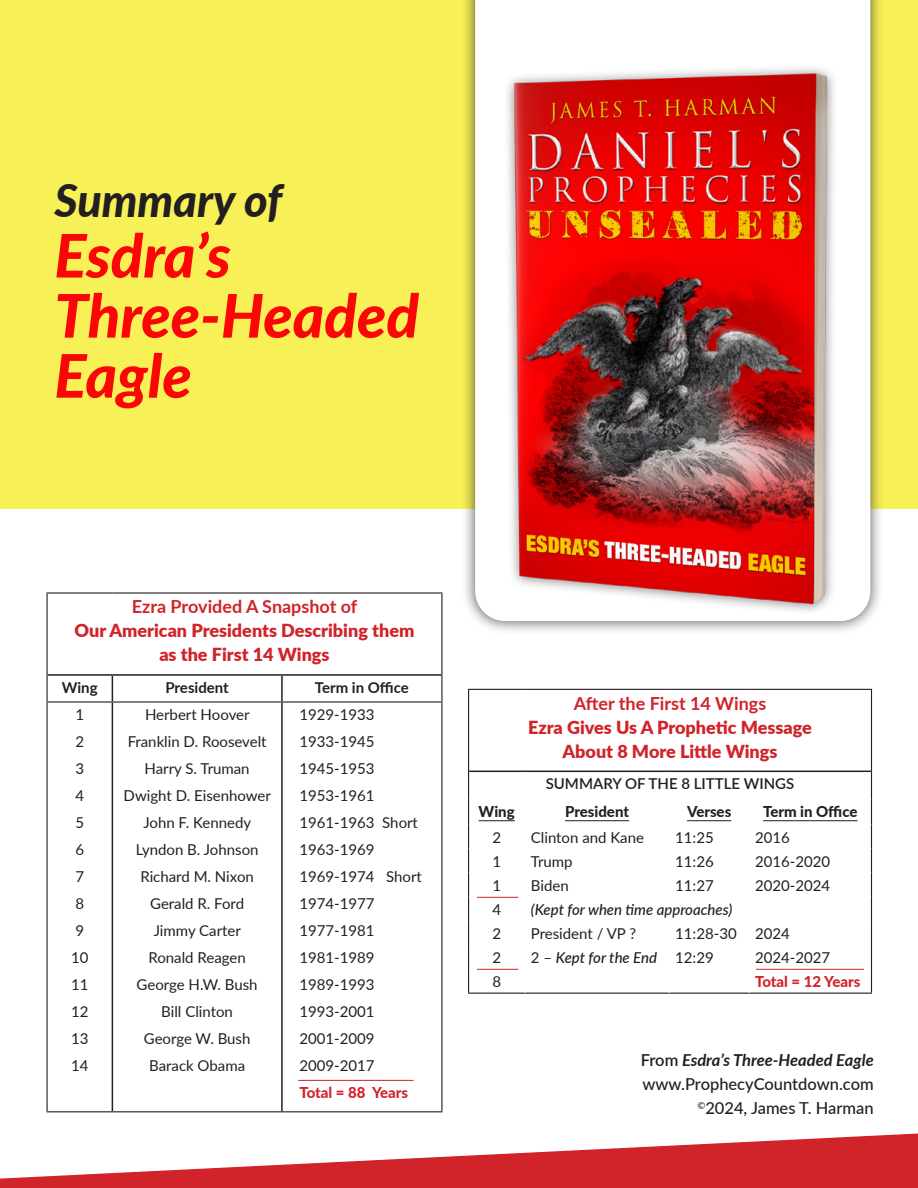
<style>
.page{position:relative;width:918px;height:1188px;background:#fff}
.page>*{position:absolute;margin:0;border:0;box-sizing:border-box;transform-origin:0 0}
.t1{font:italic 800 60px "Lato";color:#fc0506}
.t2{font:italic 800 45px "Lato";color:#231f20}
.t3{font:900 18px "Lato";color:#d1232a}
.t4{font:700 18px "Lato";color:#d1232a}
.t5{font:500 16.5px "Lato";color:#231f20}
.t6{font:italic 700 16.5px "Lato";color:#231f20}
.t7{font:15px "Lato";color:#231f20}
.t8{font:italic 500 15px "Lato";color:#231f20}
.t9{font:800 15px "Lato";color:#231f20}
.t10{font:800 15px "Lato";color:#d1232a}
.t11{font:700 15px "Lato";color:#231f20}
.t12{font:600 15px "Lato";color:#231f20}
.s1{font-weight:400;font-style:normal}
.s2{font-weight:600;font-style:normal}
</style>
<div class="page">
<div style="left:0;top:0;width:918px;height:508px;background:#f8f057"></div>
<svg style="left:0;top:1133px;width:918px;height:55px"></svg>
<div style="left:462px;top:0;width:422px;height:635px;background:#231f20;opacity:.75"></div>
<div style="left:475px;top:0;width:395px;height:621px;background:#fff"></div>
<hr style="left:48px;top:674px;width:64px;height:2px;background:#231f20">
<hr style="left:112px;top:674px;width:170px;height:2px;background:#231f20">
<svg style="left:112px;top:676px;width:1px;height:25px"></svg>
<hr style="left:282px;top:674px;width:159px;height:2px;background:#231f20">
<hr style="left:281px;top:676px;width:2px;height:25px;background:#231f20">
<hr style="left:112px;top:703px;width:1px;height:408px;background:#231f20">
<hr style="left:281px;top:703px;width:2px;height:408px;background:#231f20">
<hr style="left:46px;top:592px;width:66px;height:2px;background:#231f20">
<hr style="left:46px;top:594px;width:2px;height:81px;background:#231f20">
<hr style="left:112px;top:592px;width:170px;height:2px;background:#231f20">
<hr style="left:282px;top:592px;width:161px;height:2px;background:#231f20">
<hr style="left:441px;top:594px;width:1px;height:81px;background:#231f20">
<hr style="left:46px;top:675px;width:2px;height:26px;background:#231f20">
<svg style="left:441px;top:675px;width:1px;height:26px"></svg>
<hr style="left:46px;top:701px;width:66px;height:2px;background:#231f20">
<hr style="left:46px;top:703px;width:2px;height:408px;background:#231f20">
<hr style="left:112px;top:701px;width:170px;height:2px;background:#231f20">
<hr style="left:282px;top:701px;width:161px;height:2px;background:#231f20">
<hr style="left:441px;top:703px;width:1px;height:408px;background:#231f20">
<hr style="left:46px;top:1111px;width:66px;height:1px;background:#231f20">
<hr style="left:112px;top:1111px;width:170px;height:1px;background:#231f20">
<hr style="left:282px;top:1111px;width:161px;height:1px;background:#231f20">
<hr style="left:469px;top:771px;width:56px;height:1px;background:#231f20">
<hr style="left:525px;top:771px;width:144px;height:1px;background:#231f20">
<hr style="left:669px;top:771px;width:80px;height:1px;background:#231f20">
<hr style="left:749px;top:771px;width:122px;height:1px;background:#231f20">
<hr style="left:468px;top:689px;width:57px;height:1px;background:#231f20">
<hr style="left:468px;top:690px;width:1px;height:81px;background:#231f20">
<hr style="left:525px;top:689px;width:144px;height:1px;background:#231f20">
<hr style="left:669px;top:689px;width:80px;height:1px;background:#231f20">
<hr style="left:749px;top:689px;width:123px;height:1px;background:#231f20">
<hr style="left:871px;top:690px;width:1px;height:81px;background:#231f20">
<svg style="left:468px;top:771px;width:1px;height:222px"></svg>
<svg style="left:871px;top:771px;width:1px;height:222px"></svg>
<hr style="left:468px;top:993px;width:57px;height:1px;background:#231f20">
<hr style="left:525px;top:993px;width:144px;height:1px;background:#231f20">
<hr style="left:669px;top:993px;width:80px;height:1px;background:#231f20">
<hr style="left:749px;top:993px;width:123px;height:1px;background:#231f20">
<hr style="left:479px;top:820px;width:36px;height:1px;background:#231f20">
<hr style="left:565px;top:820px;width:64px;height:1px;background:#231f20">
<hr style="left:687px;top:820px;width:44px;height:1px;background:#231f20">
<hr style="left:763px;top:820px;width:95px;height:1px;background:#231f20">
<hr style="left:477px;top:969px;width:41px;height:1px;background:#d1232a">
<hr style="left:756px;top:969px;width:108px;height:1px;background:#d1232a">
<hr style="left:298px;top:1080px;width:116px;height:1px;background:#d1232a">
<hr style="left:477px;top:897px;width:41px;height:1px;background:#d1232a">
<img style="left:495px;top:55px;width:355px;height:573px">
<p class="t2" style="left:54px;top:168px;width:229px">Summary of</p>
<p class="t1" style="left:54px;top:211px;width:178px">Esdra’s</p>
<p class="t1" style="left:54px;top:271px;width:366px">Three-Headed</p>
<p class="t1" style="left:54px;top:331px;width:139px">Eagle</p>
<p class="t4" style="left:132px;top:594px;width:227px">Ezra Provided A Snapshot of</p>
<p class="t3" style="left:75px;top:617px;width:341px">Our American Presidents Describing them</p>
<p class="t3" style="left:159px;top:641px;width:172px">as the First 14 Wings</p>
<p class="t11" style="left:62px;top:677px;width:37px">Wing</p>
<p class="t11" style="left:165px;top:677px;width:65px">President</p>
<p class="t11" style="left:315px;top:677px;width:95px">Term in Office</p>
<p class="t7" style="left:75px;top:704px;width:10px">1</p>
<p class="t7" style="left:75px;top:731px;width:10px">2</p>
<p class="t7" style="left:75px;top:758px;width:10px">3</p>
<p class="t7" style="left:75px;top:785px;width:10px">4</p>
<p class="t7" style="left:75px;top:812px;width:10px">5</p>
<p class="t7" style="left:75px;top:839px;width:10px">6</p>
<p class="t7" style="left:75px;top:866px;width:10px">7</p>
<p class="t7" style="left:75px;top:893px;width:10px">8</p>
<p class="t7" style="left:75px;top:920px;width:10px">9</p>
<p class="t7" style="left:71px;top:947px;width:19px">10</p>
<p class="t7" style="left:71px;top:974px;width:19px">11</p>
<p class="t7" style="left:71px;top:1001px;width:19px">12</p>
<p class="t7" style="left:71px;top:1028px;width:19px">13</p>
<p class="t7" style="left:71px;top:1055px;width:19px">14</p>
<p class="t7" style="left:145px;top:704px;width:106px">Herbert Hoover</p>
<p class="t7" style="left:128px;top:731px;width:140px">Franklin D. Roosevelt</p>
<p class="t7" style="left:145px;top:758px;width:107px">Harry S. Truman</p>
<p class="t7" style="left:124px;top:785px;width:149px">Dwight D. Eisenhower</p>
<p class="t7" style="left:144px;top:812px;width:109px">John F. Kennedy</p>
<p class="t7" style="left:136px;top:839px;width:124px">Lyndon B. Johnson</p>
<p class="t7" style="left:140px;top:866px;width:115px">Richard M. Nixon</p>
<p class="t7" style="left:150px;top:893px;width:96px">Gerald R. Ford</p>
<p class="t7" style="left:154px;top:920px;width:89px">Jimmy Carter</p>
<p class="t7" style="left:149px;top:947px;width:99px">Ronald Reagen</p>
<p class="t7" style="left:137px;top:974px;width:123px">George H.W. Bush</p>
<p class="t7" style="left:161px;top:1001px;width:73px">Bill Clinton</p>
<p class="t7" style="left:144px;top:1028px;width:108px">George W. Bush</p>
<p class="t7" style="left:149px;top:1055px;width:97px">Barack Obama</p>
<p class="t7" style="left:299px;top:704px;width:77px">1929-1933</p>
<p class="t7" style="left:299px;top:731px;width:77px">1933-1945</p>
<p class="t7" style="left:299px;top:758px;width:77px">1945-1953</p>
<p class="t7" style="left:299px;top:785px;width:77px">1953-1961</p>
<p class="t7" style="left:299px;top:812px;width:120px">1961-1963 Short</p>
<p class="t7" style="left:299px;top:839px;width:77px">1963-1969</p>
<p class="t7" style="left:299px;top:866px;width:124px">1969-1974 Short</p>
<p class="t7" style="left:299px;top:893px;width:77px">1974-1977</p>
<p class="t7" style="left:299px;top:920px;width:77px">1977-1981</p>
<p class="t7" style="left:299px;top:947px;width:77px">1981-1989</p>
<p class="t7" style="left:299px;top:974px;width:77px">1989-1993</p>
<p class="t7" style="left:299px;top:1001px;width:77px">1993-2001</p>
<p class="t7" style="left:299px;top:1028px;width:77px">2001-2009</p>
<p class="t7" style="left:299px;top:1055px;width:77px">2009-2017</p>
<p class="t10" style="left:299px;top:1081px;width:110px">Total = 88 Years</p>
<p class="t4" style="left:574px;top:690px;width:194px">After the First 14 Wings</p>
<p class="t3" style="left:528px;top:714px;width:285px">Ezra Gives Us A Prophetic Message</p>
<p class="t3" style="left:562px;top:738px;width:217px">About 8 More Little Wings</p>
<p class="t12" style="left:546px;top:773px;width:250px">SUMMARY OF THE 8 LITTLE WINGS</p>
<p class="t9" style="left:479px;top:801px;width:38px">Wing</p>
<p class="t9" style="left:565px;top:801px;width:66px">President</p>
<p class="t9" style="left:687px;top:801px;width:46px">Verses</p>
<p class="t9" style="left:763px;top:801px;width:96px">Term in Office</p>
<p class="t7" style="left:492px;top:827px;width:10px">2</p>
<p class="t7" style="left:531px;top:827px;width:115px">Clinton and Kane</p>
<p class="t7" style="left:675px;top:827px;width:40px">11:25</p>
<p class="t7" style="left:755px;top:827px;width:36px">2016</p>
<p class="t7" style="left:492px;top:851px;width:10px">1</p>
<p class="t7" style="left:531px;top:851px;width:43px">Trump</p>
<p class="t7" style="left:675px;top:851px;width:40px">11:26</p>
<p class="t7" style="left:755px;top:851px;width:77px">2016-2020</p>
<p class="t7" style="left:492px;top:875px;width:10px">1</p>
<p class="t7" style="left:531px;top:875px;width:39px">Biden</p>
<p class="t7" style="left:675px;top:875px;width:40px">11:27</p>
<p class="t7" style="left:755px;top:875px;width:77px">2020-2024</p>
<p class="t7" style="left:492px;top:899px;width:10px">4</p>
<p class="t8" style="left:531px;top:899px;width:203px">(Kept for when time approaches)</p>
<p class="t7" style="left:492px;top:923px;width:10px">2</p>
<p class="t7" style="left:531px;top:923px;width:107px">President / VP ?</p>
<p class="t7" style="left:675px;top:923px;width:63px">11:28-30</p>
<p class="t7" style="left:755px;top:923px;width:36px">2024</p>
<p class="t7" style="left:492px;top:947px;width:10px">2</p>
<p class="t8" style="left:531px;top:947px;width:128px"><span class="s1">2 –</span> Kept for the End</p>
<p class="t7" style="left:675px;top:947px;width:40px">12:29</p>
<p class="t7" style="left:755px;top:947px;width:77px">2024-2027</p>
<p class="t7" style="left:492px;top:971px;width:10px">8</p>
<p class="t10" style="left:755px;top:971px;width:107px">Total = 12 Years</p>
<p class="t6" style="left:641px;top:1048px;width:234px"><span class="s2">From</span> Esdra’s Three-Headed Eagle</p>
<p class="t5" style="left:642px;top:1072px;width:233px">www.ProphecyCountdown.com</p>
<p class="t5" style="left:697px;top:1096px;width:178px"><sup>©</sup>2024, James T. Harman</p>
</div>
